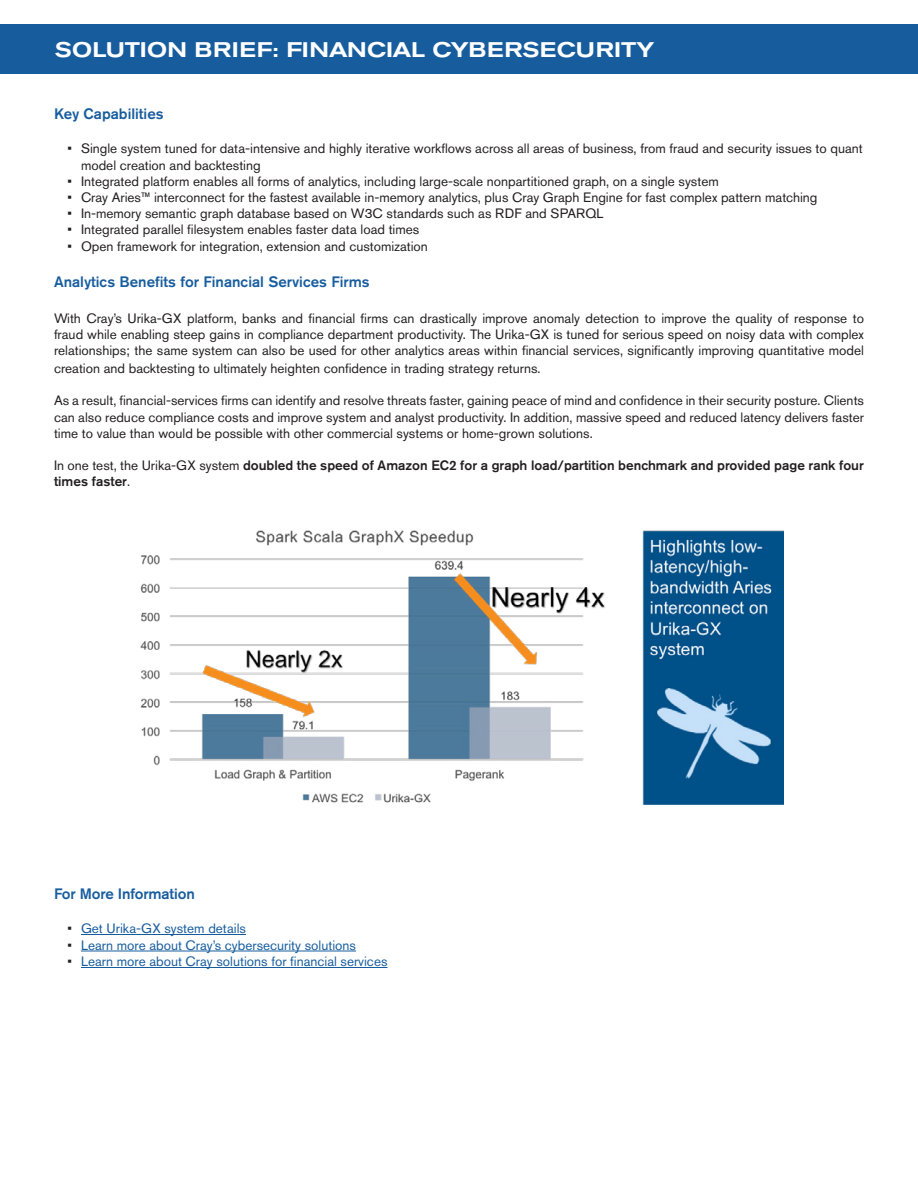
<style>
.page{position:relative;width:918px;height:1188px;background:#fff}
.page>*{position:absolute;margin:0;border:0;box-sizing:border-box;transform-origin:0 0}
.Document_Type_Headin{font:500 expanded 21px "Akzidenz Grotesk BE";letter-spacing:.01em;color:#fff}
.t1{font:500 15px "Akzidenz Grotesk BE";color:#175d9e}
.Body_Text{font:13.5px/16.2px "Akzidenz Grotesk BE";color:#231f20;text-align:justify}
.Body_Text-2{font:500 13.5px/16.2px "Akzidenz Grotesk BE";color:#231f20}
.t2{font:13.5px "Akzidenz Grotesk BE";color:#175d9e}
.s1{font-weight:400}
.s2{color:#231f20}
</style>
<div class="page">
<div style="left:0;top:25px;width:918px;height:49px;background:#175d9e"></div>
<hr style="left:81px;top:934px;width:165px;height:1px;background:#175d9e">
<hr style="left:81px;top:951px;width:275px;height:1px;background:#175d9e">
<hr style="left:81px;top:967px;width:307px;height:1px;background:#175d9e">
<img style="left:140px;top:530px;width:643px;height:275px">
<p class="Document_Type_Headin" style="left:55px;top:37px;width:601px">SOLUTION BRIEF: FINANCIAL CYBERSECURITY</p>
<p class="t1" style="left:54px;top:105px;width:111px">Key Capabilities</p>
<p class="Body_Text" style="left:81px;top:141px;width:783px;text-indent:-14px">• Single system tuned for data-intensive and highly iterative workflows across all areas of business, from fraud and security issues to quant model creation and backtesting</p>
<p class="Body_Text" style="left:68px;top:173px;width:653px">• Integrated platform enables all forms of analytics, including large-scale nonpartitioned graph, on a single system</p>
<p class="Body_Text" style="left:68px;top:189px;width:752px">• Cray Aries™ interconnect for the fastest available in-memory analytics, plus Cray Graph Engine for fast complex pattern matching</p>
<p class="Body_Text" style="left:68px;top:205px;width:537px">• In-memory semantic graph database based on W3C standards such as RDF and SPARQL</p>
<p class="Body_Text" style="left:68px;top:222px;width:353px">• Integrated parallel filesystem enables faster data load times</p>
<p class="Body_Text" style="left:68px;top:238px;width:362px">• Open framework for integration, extension and customization</p>
<p class="t1" style="left:54px;top:272px;width:317px">Analytics Benefits for Financial Services Firms</p>
<p class="Body_Text" style="left:54px;top:310px;width:812px">With Cray’s Urika-GX platform, banks and financial firms can drastically improve anomaly detection to improve the quality of response to fraud while enabling steep gains in compliance department productivity. The Urika-GX is tuned for serious speed on noisy data with complex relationships; the same system can also be used for other analytics areas within financial services, significantly improving quantitative model</p>
<p class="Body_Text" style="left:54px;top:360px;width:488px">creation and backtesting to ultimately heighten confidence in trading strategy returns.</p>
<p class="Body_Text" style="left:54px;top:393px;width:812px">As a result, financial-services firms can identify and resolve threats faster, gaining peace of mind and confidence in their security posture. Clients can also reduce compliance costs and improve system and analyst productivity. In addition, massive speed and reduced latency delivers faster time to value than would be possible with other commercial systems or home-grown solutions.</p>
<p class="Body_Text-2" style="left:54px;top:457px;width:811px"><span class="s1">In one test, the Urika-GX system</span> doubled the speed of Amazon EC2 for a graph load/partition benchmark and provided page rank four times faster<span class="s1">.</span></p>
<p class="t1" style="left:54px;top:884px;width:142px">For More Information</p>
<p class="t2" style="left:68px;top:920px;width:180px"><span class="s2">•</span> Get Urika-GX system details</p>
<p class="t2" style="left:68px;top:937px;width:290px"><span class="s2">•</span> Learn more about Cray’s cybersecurity solutions</p>
<p class="t2" style="left:68px;top:953px;width:322px"><span class="s2">•</span> Learn more about Cray solutions for financial services</p>
</div>
